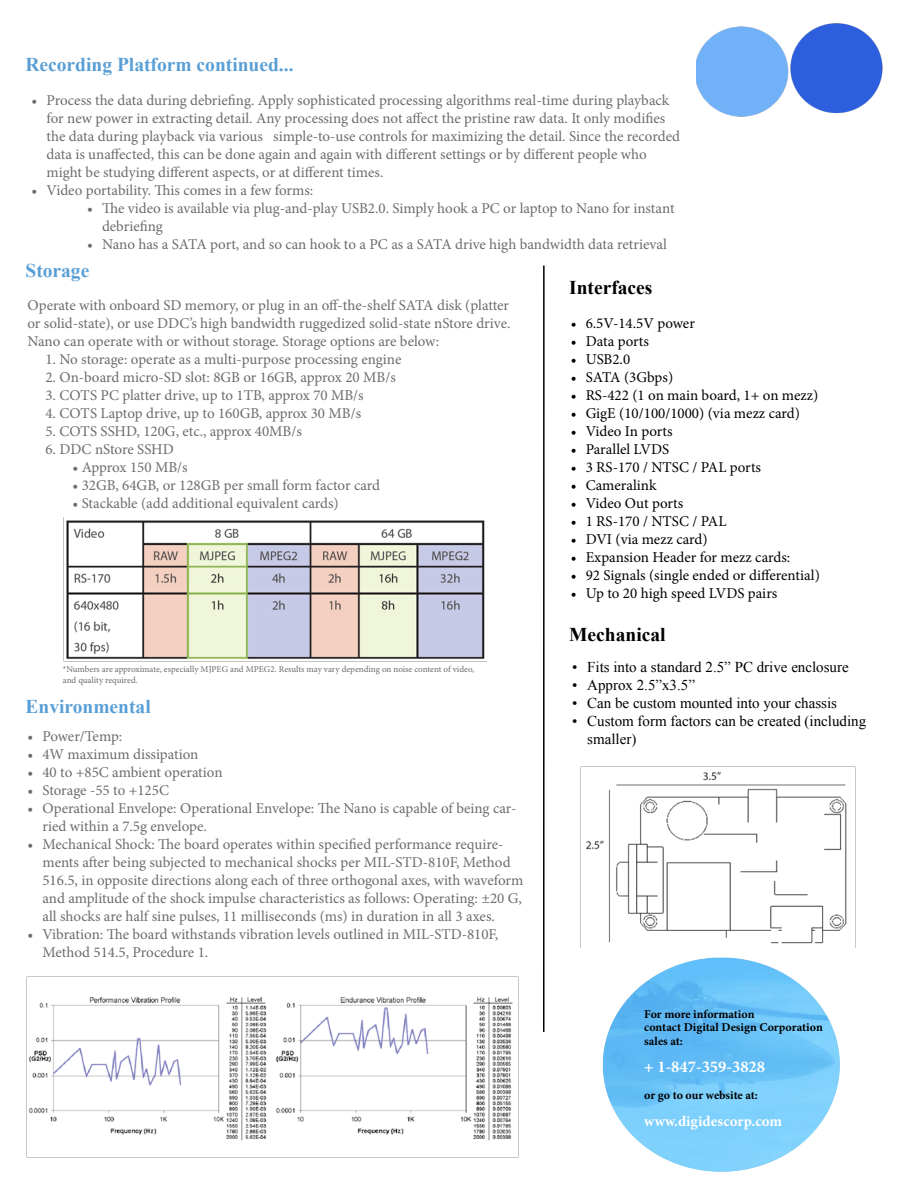
<style>
.page{position:relative;width:918px;height:1188px;background:#fff}
.page>*{position:absolute;margin:0;border:0;box-sizing:border-box;transform-origin:0 0}
.t1{font:700 19.5px "Times New Roman";color:#599fd6}
.t2{font:700 19.5px "Times New Roman";color:#000}
.t3{font:700 16.5px "Minion Pro";color:#fff}
.t4{font:15px/18px "Minion Pro";color:#6b6c6f}
.t5{font:15px "Minion Pro";color:#000}
.t6{font:15px/18px "Times New Roman";color:#000}
.t7{font:700 15px "Minion Pro";letter-spacing:.005em;color:#fff}
.t8{font:700 12px/13.5px "Minion Pro";color:#000}
.t9{font:9px/10.8px "Minion Pro";color:#6b6c6f}
</style>
<div class="page">
<hr style="left:543px;top:266px;width:2px;height:766px;background:#000">
<img style="left:581px;top:766px;width:275px;height:180px">
<img style="left:66px;top:520px;width:419px;height:139px">
<img style="left:696px;top:26px;width:93px;height:91px">
<img style="left:791px;top:23px;width:92px;height:91px">
<img style="left:29px;top:977px;width:490px;height:180px">
<img style="left:602px;top:946px;width:254px;height:226px">
<h1 class="t1" style="left:26px;top:51px;width:270px">Recording Platform continued...</h1>
<p class="t4" style="left:46px;top:92px;width:635px;text-indent:-15px">• Process the data during debriefing. Apply sophisticated processing algorithms real-time during playback for new power in extracting detail. Any processing does not affect the pristine raw data. It only modifies the data during playback via various simple-to-use controls for maximizing the detail. Since the recorded data is unaffected, this can be done again and again with different settings or by different people who might be studying different aspects, or at different times.</p>
<p class="t4" style="left:32px;top:182px;width:283px">• Video portability. This comes in a few forms:</p>
<p class="t4" style="left:102px;top:200px;width:574px;text-indent:-15px">• The video is available via plug-and-play USB2.0. Simply hook a PC or laptop to Nano for instant debriefing</p>
<p class="t4" style="left:87px;top:236px;width:582px">• Nano has a SATA port, and so can hook to a PC as a SATA drive high bandwidth data retrieval</p>
<h1 class="t1" style="left:26px;top:257px;width:65px">Storage</h1>
<p class="t4" style="left:27px;top:296px;width:484px;text-align:justify">Operate with onboard SD memory, or plug in an off-the-shelf SATA disk (platter or solid-state), or use DDC’s high bandwidth ruggedized solid-state nStore drive.<br>Nano can operate with or without storage. Storage options are below:</p>
<p class="t4" style="left:45px;top:350px;width:358px">1. No storage: operate as a multi-purpose processing engine</p>
<p class="t4" style="left:45px;top:368px;width:352px">2. On-board micro-SD slot: 8GB or 16GB, approx 20 MB/s</p>
<p class="t4" style="left:45px;top:386px;width:320px">3. COTS PC platter drive, up to 1TB, approx 70 MB/s</p>
<p class="t4" style="left:45px;top:404px;width:317px">4. COTS Laptop drive, up to 160GB, approx 30 MB/s</p>
<p class="t4" style="left:45px;top:422px;width:258px">5. COTS SSHD, 120G, etc., approx 40MB/s</p>
<p class="t4" style="left:45px;top:440px;width:130px">6. DDC nStore SSHD</p>
<p class="t4" style="left:72px;top:458px;width:117px">• Approx 150 MB/s</p>
<p class="t4" style="left:72px;top:476px;width:309px">• 32GB, 64GB, or 128GB per small form factor card</p>
<p class="t4" style="left:72px;top:494px;width:268px">• Stackable (add additional equivalent cards)</p>
<p class="t9" style="left:63px;top:664px;width:413px">*Numbers are approximate, especially MJPEG and MPEG2. Results may vary depending on noise content of video, and quality required.</p>
<h1 class="t1" style="left:26px;top:693px;width:127px">Environmental</h1>
<p class="t4" style="left:27px;top:728px;width:96px">• Power/Temp:</p>
<p class="t4" style="left:27px;top:746px;width:172px">• 4W maximum dissipation</p>
<p class="t4" style="left:27px;top:764px;width:197px">• 40 to +85C ambient operation</p>
<p class="t4" style="left:27px;top:782px;width:143px">• Storage -55 to +125C</p>
<p class="t4" style="left:42px;top:800px;width:475px;text-indent:-15px">• Operational Envelope: Operational Envelope: The Nano is capable of being car&shy;ried within a 7.5g envelope.</p>
<p class="t4" style="left:42px;top:836px;width:483px;text-indent:-15px">• Mechanical Shock: The board operates within specified performance require&shy;ments after being subjected to mechanical shocks per MIL-STD-810F, Method 516.5, in opposite directions along each of three orthogonal axes, with waveform and amplitude of the shock impulse characteristics as follows: Operating: ±20 G, all shocks are half sine pulses, 11 milliseconds (ms) in duration in all 3 axes.</p>
<p class="t4" style="left:42px;top:926px;width:457px;text-indent:-15px">• Vibration: The board withstands vibration levels outlined in MIL-STD-810F,<br>Method 514.5, Procedure 1.</p>
<h1 class="t2" style="left:569px;top:274px;width:85px">Interfaces</h1>
<p class="t5" style="left:571px;top:313px;width:126px">• 6.5V-14.5V power</p>
<p class="t5" style="left:571px;top:331px;width:80px">• Data ports</p>
<p class="t5" style="left:571px;top:349px;width:61px">• USB2.0</p>
<p class="t5" style="left:571px;top:367px;width:104px">• SATA (3Gbps)</p>
<p class="t5" style="left:571px;top:385px;width:249px">• RS-422 (1 on main board, 1+ on mezz)</p>
<p class="t5" style="left:571px;top:403px;width:231px">• GigE (10/100/1000) (via mezz card)</p>
<p class="t5" style="left:571px;top:421px;width:104px">• Video In ports</p>
<p class="t5" style="left:571px;top:439px;width:100px">• Parallel LVDS</p>
<p class="t5" style="left:571px;top:457px;width:192px">• 3 RS-170 / NTSC / PAL ports</p>
<p class="t5" style="left:571px;top:475px;width:87px">• Cameralink</p>
<p class="t5" style="left:571px;top:493px;width:114px">• Video Out ports</p>
<p class="t5" style="left:571px;top:511px;width:157px">• 1 RS-170 / NTSC / PAL</p>
<p class="t5" style="left:571px;top:529px;width:139px">• DVI (via mezz card)</p>
<p class="t5" style="left:571px;top:547px;width:221px">• Expansion Header for mezz cards:</p>
<p class="t5" style="left:571px;top:565px;width:251px">• 92 Signals (single ended or differential)</p>
<p class="t5" style="left:571px;top:583px;width:208px">• Up to 20 high speed LVDS pairs</p>
<h1 class="t2" style="left:569px;top:621px;width:98px">Mechanical</h1>
<p class="t6" style="left:572px;top:658px;width:278px">• Fits into a standard 2.5” PC drive enclosure</p>
<p class="t6" style="left:572px;top:676px;width:124px">• Approx 2.5”x3.5”</p>
<p class="t6" style="left:572px;top:694px;width:266px">• Can be custom mounted into your chassis</p>
<p class="t6" style="left:587px;top:712px;width:281px;text-indent:-15px">• Custom form factors can be created (including smaller)</p>
<p class="t8" style="left:644px;top:1007px;width:180px">For more information<br>contact Digital Design Corporation sales at:</p>
<p class="t3" style="left:644px;top:1055px;width:122px">+ 1-847-359-3828</p>
<p class="t8" style="left:644px;top:1088px;width:115px">or go to our website at:</p>
<p class="t7" style="left:644px;top:1111px;width:139px">www.digidescorp.com</p>
</div>
